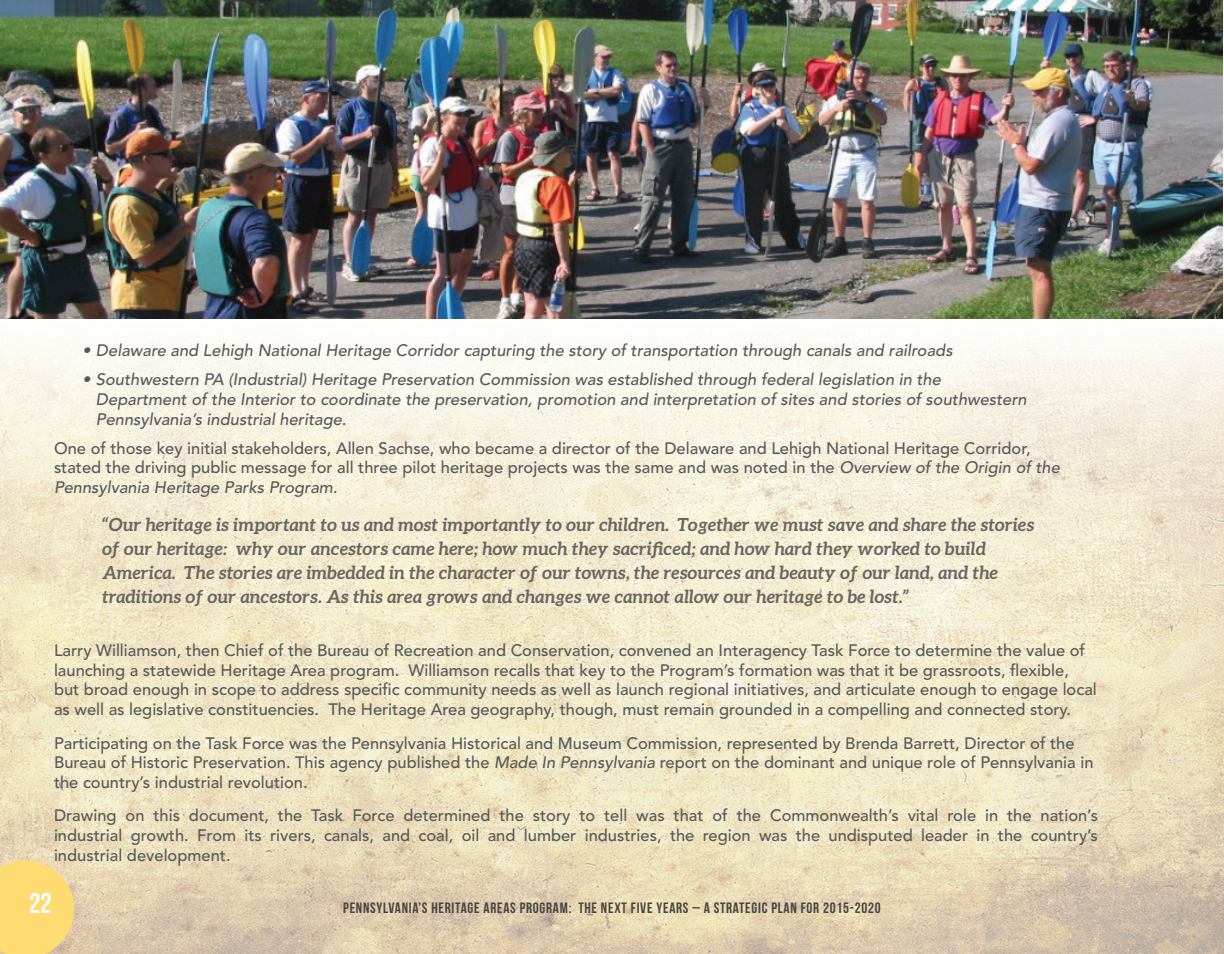
<style>
.page{position:relative;width:1224px;height:954px;background:#fff}
.page>*{position:absolute;margin:0;border:0;box-sizing:border-box;transform-origin:0 0}
.t1{font:28.5px "Bebas Neue";color:#fffeff}
.t2{font:italic 700 18px/24px "Aleo";color:#686562}
.t3{font:500 16.5px/19.8px "Avenir";color:#57585a}
.t4{font:italic 500 16.5px/19.8px "Avenir";color:#57585a}
.t5{font:15px "Bebas Neue";letter-spacing:.05em;color:#474440}
.s1{font-style:italic}
</style>
<div class="page">
<img style="left:0;top:338px;width:1224px;height:616px">
<svg style="left:0;top:860px;width:74px;height:94px;background:#fad97a"></svg>
<img style="left:0;top:0;width:1222px;height:319px">
<p class="t4" style="left:82px;top:341px;width:872px">• Delaware and Lehigh National Heritage Corridor capturing the story of transportation through canals and railroads</p>
<p class="t4" style="left:96px;top:370px;width:932px;text-indent:-13px">• Southwestern PA (Industrial) Heritage Preservation Commission was established through federal legislation in the<br>Department of the Interior to coordinate the preservation, promotion and interpretation of sites and stories of southwestern<br>Pennsylvania’s industrial heritage.</p>
<p class="t3" style="left:54px;top:438px;width:1008px">One of those key initial stakeholders, Allen Sachse, who became a director of the Delaware and Lehigh National Heritage Corridor, stated the driving public message for all three pilot heritage projects was the same and was noted in the <span class="s1">Overview of the Origin of the<br>Pennsylvania Heritage Parks Program</span>.</p>
<p class="t2" style="left:102px;top:512px;width:934px">“Our heritage is important to us and most importantly to our children. Together we must save and share the stories of our heritage: why our ancestors came here; how much they sacrificed; and how hard they worked to build America. The stories are imbedded in the character of our towns, the resources and beauty of our land, and the traditions of our ancestors. As this area grows and changes we cannot allow our heritage to be lost.”</p>
<p class="t3" style="left:54px;top:641px;width:1044px">Larry Williamson, then Chief of the Bureau of Recreation and Conservation, convened an Interagency Task Force to determine the value of launching a statewide Heritage Area program. Williamson recalls that key to the Program’s formation was that it be grassroots, flexible, but broad enough in scope to address specific community needs as well as launch regional initiatives, and articulate enough to engage local as well as legislative constituencies. The Heritage Area geography, though, must remain grounded in a compelling and connected story.</p>
<p class="t3" style="left:54px;top:733px;width:1041px">Participating on the Task Force was the Pennsylvania Historical and Museum Commission, represented by Brenda Barrett, Director of the<br>Bureau of Historic Preservation. This agency published the <span class="s1">Made In Pennsylvania</span> report on the dominant and unique role of Pennsylvania in the country’s industrial revolution.</p>
<p class="t3" style="left:54px;top:806px;width:1046px;text-align:justify">Drawing on this document, the Task Force determined the story to tell was that of the Commonwealth’s vital role in the nation’s industrial growth. From its rivers, canals, and coal, oil and lumber industries, the region was the undisputed leader in the country’s industrial development.</p>
<h1 class="t1" style="left:29px;top:887px;width:24px">22</h1>
<p class="t5" style="left:343px;top:899px;width:539px">PENNSYLVANIA’S HERITAGE AREAS PROGRAM: THE NEXT FIVE YEARS – A STRATEGIC PLAN FOR 2015-2020</p>
</div>
